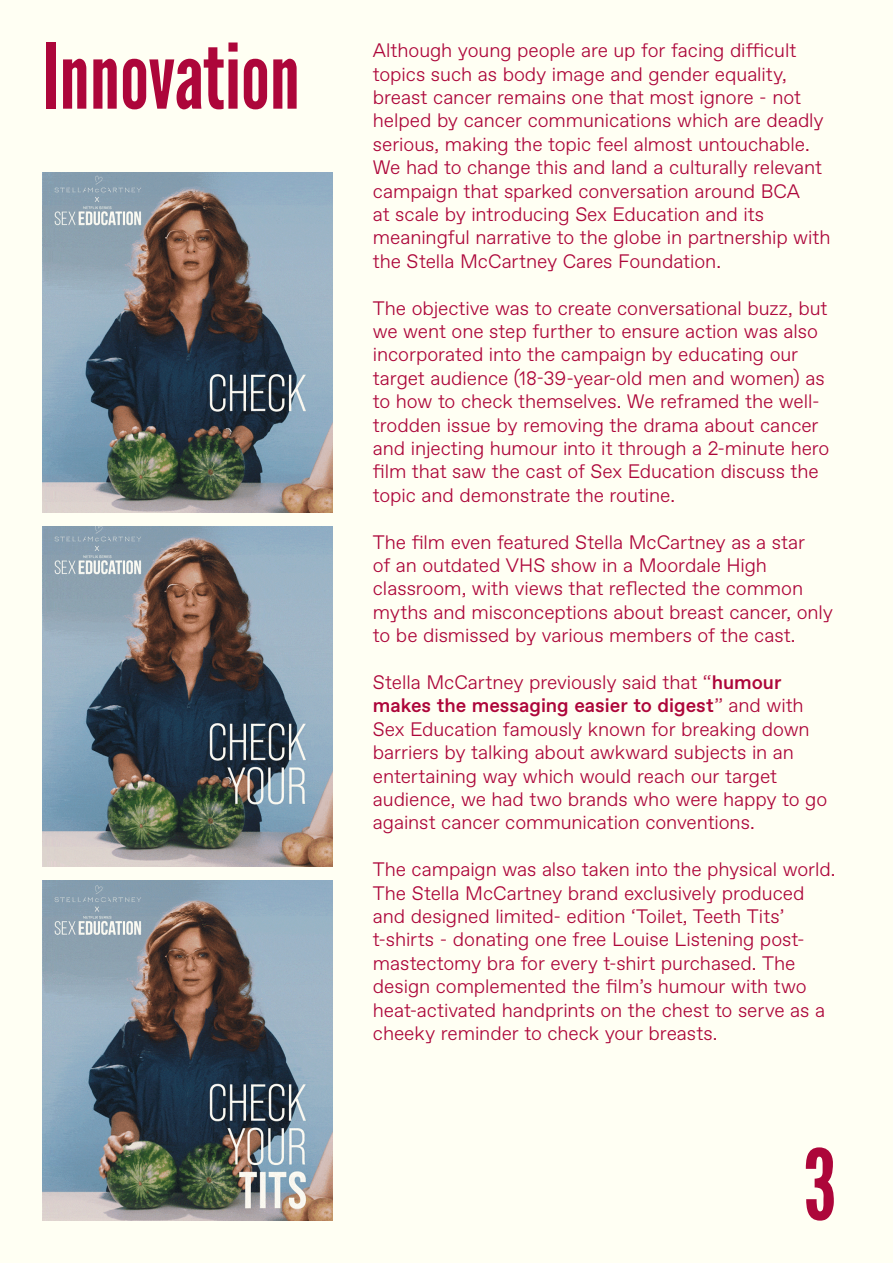
<style>
.page{position:relative;width:893px;height:1263px;background:#fffff3}
.page>*{position:absolute;margin:0;border:0;box-sizing:border-box;transform-origin:0 0}
.t1{font:97.5px "League Gothic";color:#ad063a}
.t2{font:90px "League Gothic";color:#ad063a}
.t3{font:300 19.5px/23.4px "Favorit";letter-spacing:-.005em;color:#ad063a}
.s1{font-weight:500}
</style>
<div class="page">
<img style="left:43px;top:173px;width:290px;height:339px">
<img style="left:43px;top:527px;width:290px;height:339px">
<img style="left:43px;top:881px;width:290px;height:339px">
<h2 class="t2" style="left:43px;top:23px;width:259px">Innovation</h2>
<p class="t3" style="left:373px;top:38px;width:459px">Although young people are up for facing difficult topics such as body image and gender equality, breast cancer remains one that most ignore - not helped by cancer communications which are deadly serious, making the topic feel almost untouchable.<br>We had to change this and land a culturally relevant campaign that sparked conversation around BCA<br>at scale by introducing Sex Education and its meaningful narrative to the globe in partnership with the Stella McCartney Cares Foundation.</p>
<p class="t3" style="left:373px;top:295px;width:458px">The objective was to create conversational buzz, but we went one step further to ensure action was also incorporated into the campaign by educating our target audience (18-39-year-old men and women) as to how to check themselves. We reframed the well&shy;trodden issue by removing the drama about cancer and injecting humour into it through a 2-minute hero film that saw the cast of Sex Education discuss the topic and demonstrate the routine.</p>
<p class="t3" style="left:373px;top:529px;width:462px">The film even featured Stella McCartney as a star<br>of an outdated VHS show in a Moordale High classroom, with views that reflected the common myths and misconceptions about breast cancer, only to be dismissed by various members of the cast.</p>
<p class="t3" style="left:373px;top:670px;width:456px">Stella McCartney previously said that “<span class="s1">humour makes the messaging easier to digest</span>” and with Sex Education famously known for breaking down barriers by talking about awkward subjects in an entertaining way which would reach our target audience, we had two brands who were happy to go against cancer communication conventions.</p>
<p class="t3" style="left:373px;top:857px;width:464px">The campaign was also taken into the physical world.<br>The Stella McCartney brand exclusively produced and designed limited- edition ‘Toilet, Teeth Tits’ t-shirts - donating one free Louise Listening post&shy;mastectomy bra for every t-shirt purchased. The design complemented the film’s humour with two heat-activated handprints on the chest to serve as a cheeky reminder to check your breasts.</p>
<h1 class="t1" style="left:804px;top:1127px;width:34px">3</h1>
</div>
